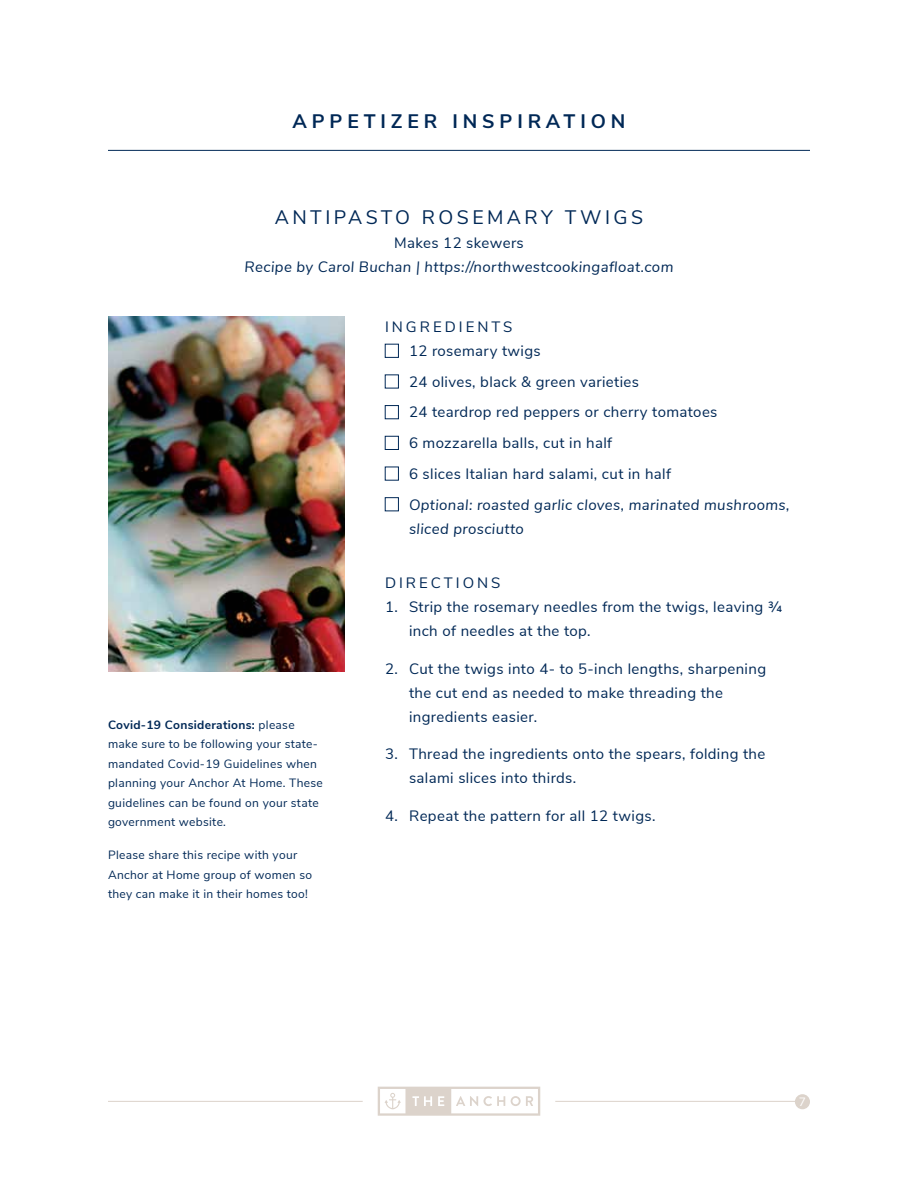
<style>
.page{position:relative;width:918px;height:1188px;background:#fff}
.page>*{position:absolute;margin:0;border:0;box-sizing:border-box;transform-origin:0 0}
.t1{font:19.5px "Nunito Sans";letter-spacing:.175em;color:#002856}
.t2{font:700 19.5px "Nunito Sans";letter-spacing:.25em;color:#002856}
.t3{font:15px/24px "Nunito Sans";letter-spacing:.025em;color:#002856}
.t4{font:italic 15px/24px "Nunito Sans";letter-spacing:.025em;color:#002856}
.t5{font:15px/24px "Nunito Sans";letter-spacing:.045em;color:#002856}
.t6{font:15px "Nunito Sans";letter-spacing:.2em;color:#002856}
.t7{font:12px/19.5px "Nunito Sans";letter-spacing:.025em;color:#002856}
.t8{font:12px "Nunito Sans";color:#fff}
.s1{font-weight:700}
</style>
<div class="page">
<hr style="left:555px;top:1101px;width:255px;height:1px;background:#dcd3cb">
<hr style="left:108px;top:1101px;width:255px;height:1px;background:#dcd3cb">
<svg style="left:378px;top:1087px;width:162px;height:29px"></svg>
<div style="left:795px;top:1094px;width:15px;height:15px;background:#dcd3cb;border-radius:50%"></div>
<hr style="left:108px;top:150px;width:702px;height:1px;background:#002856">
<img style="left:108px;top:317px;width:237px;height:355px">
<div style="left:385px;top:344px;width:14px;height:14px;border:1px solid #002856"></div>
<div style="left:385px;top:375px;width:14px;height:13px;border:1px solid #002856"></div>
<div style="left:385px;top:405px;width:14px;height:14px;border:1px solid #002856"></div>
<div style="left:385px;top:436px;width:14px;height:14px;border:1px solid #002856"></div>
<div style="left:385px;top:467px;width:14px;height:13px;border:1px solid #002856"></div>
<div style="left:385px;top:497px;width:14px;height:14px;border:1px solid #002856"></div>
<h1 class="t2" style="left:293px;top:107px;width:334px">APPETIZER INSPIRATION</h1>
<h1 class="t1" style="left:275px;top:203px;width:370px">ANTIPASTO ROSEMARY TWIGS</h1>
<p class="t3" style="left:394px;top:230px;width:131px">Makes 12 skewers</p>
<p class="t4" style="left:245px;top:254px;width:430px">Recipe by Carol Buchan | https://northwestcookingafloat.com</p>
<p class="t7" style="left:108px;top:714px;width:216px"><span class="s1">Covid-19 Considerations:</span> please make sure to be following your state&shy;mandated Covid-19 Guidelines when planning your Anchor At Home. These guidelines can be found on your state government website.</p>
<p class="t7" style="left:108px;top:845px;width:206px">Please share this recipe with your<br>Anchor at Home group of women so they can make it in their homes too!</p>
<p class="t5" style="left:409px;top:314px;width:133px;text-indent:-24px">INGREDIENTS<br>12 rosemary twigs</p>
<p class="t3" style="left:409px;top:365px;width:310px;line-height:30.8px">24 olives, black &amp; green varieties<br>24 teardrop red peppers or cherry tomatoes 6 mozzarella balls, cut in half<br>6 slices Italian hard salami, cut in half</p>
<p class="t4" style="left:409px;top:492px;width:382px">Optional: roasted garlic cloves, marinated mushrooms, sliced prosciutto</p>
<p class="t6" style="left:385px;top:572px;width:117px">DIRECTIONS</p>
<p class="t3" style="left:409px;top:594px;width:375px;text-indent:-24px">1. Strip the rosemary needles from the twigs, leaving ¾ inch of needles at the top.</p>
<p class="t3" style="left:409px;top:656px;width:359px;text-indent:-24px">2. Cut the twigs into 4- to 5-inch lengths, sharpening the cut end as needed to make threading the ingredients easier.</p>
<p class="t3" style="left:409px;top:741px;width:358px;text-indent:-24px">3. Thread the ingredients onto the spears, folding the salami slices into thirds.</p>
<p class="t3" style="left:385px;top:803px;width:272px">4. Repeat the pattern for all 12 twigs.</p>
<p class="t8" style="left:799px;top:1093px;width:9px">7</p>
</div>
